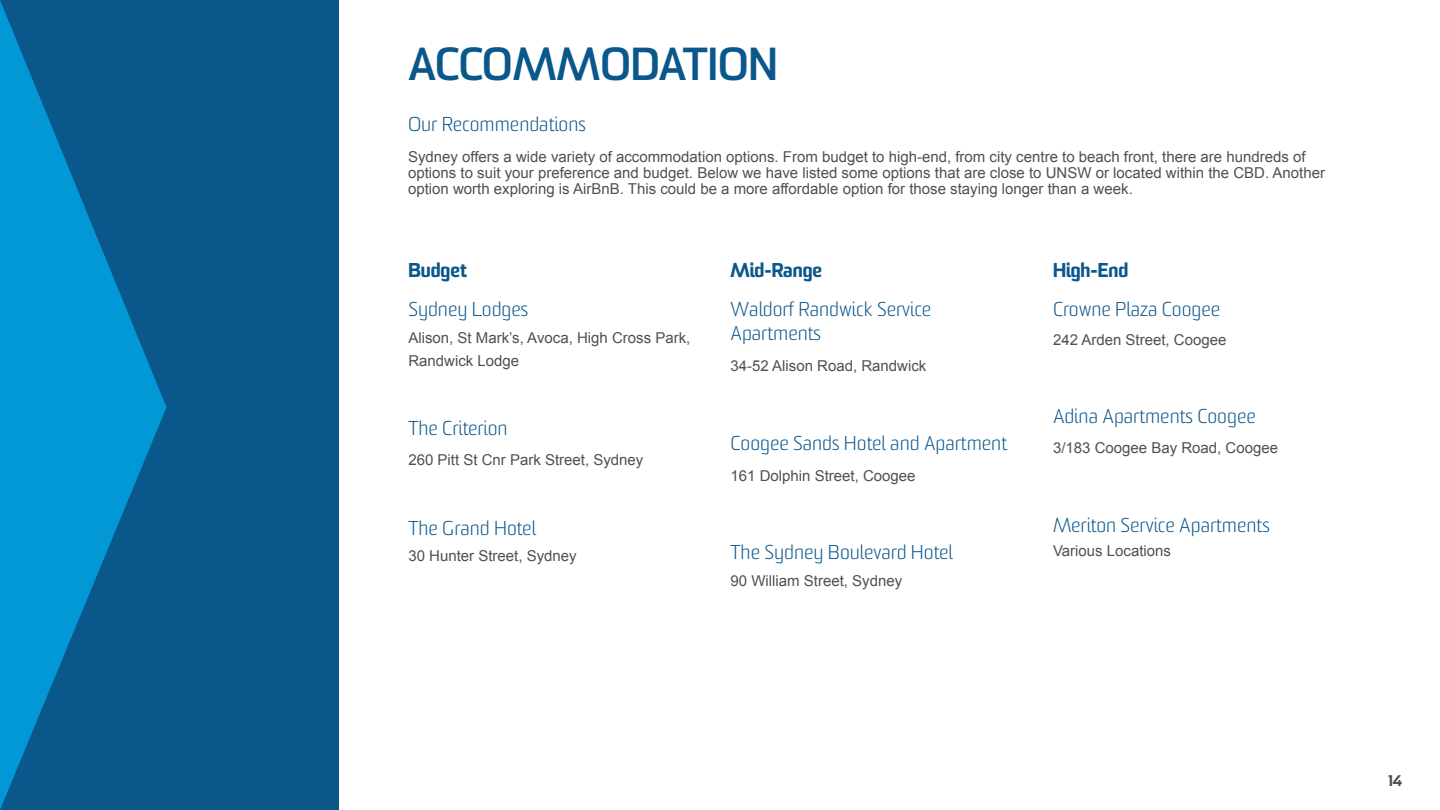
<style>
.page{position:relative;width:1440px;height:810px;background:#fff}
.page>*{position:absolute;margin:0;border:0;box-sizing:border-box;transform-origin:0 0}
.t1{font:700 45px "Sommet";color:#0a578c}
.t2{font:300 19.5px/23.4px "Sommet";color:#0a578c}
.t3{font:900 19.5px "Sommet";color:#0a578c}
.t4{font:15px/15.8px "Arial";color:#505050}
.t5{font:900 15px "Sommet";color:#505050}
</style>
<div class="page">
<div style="left:0;top:0;width:339px;height:810px;background:#0a578c"></div>
<svg style="left:0;top:0;width:166px;height:810px"></svg>
<h1 class="t1" style="left:408px;top:36px;width:371px">ACCOMMODATION</h1>
<h2 class="t2" style="left:408px;top:113px;width:179px">Our Recommendations</h2>
<p class="t4" style="left:408px;top:149px;width:919px">Sydney offers a wide variety of accommodation options. From budget to high-end, from city centre to beach front, there are hundreds of options to suit your preference and budget. Below we have listed some options that are close to UNSW or located within the CBD. Another option worth exploring is AirBnB. This could be a more affordable option for those staying longer than a week.</p>
<h2 class="t3" style="left:408px;top:258px;width:60px">Budget</h2>
<h2 class="t2" style="left:408px;top:298px;width:121px">Sydney Lodges</h2>
<p class="t4" style="left:408px;top:326px;width:284px;line-height:23.4px">Alison, St Mark’s, Avoca, High Cross Park,<br>Randwick Lodge</p>
<h2 class="t2" style="left:408px;top:417px;width:101px">The Criterion</h2>
<p class="t4" style="left:408px;top:452px;width:237px">260 Pitt St Cnr Park Street, Sydney</p>
<h2 class="t2" style="left:408px;top:517px;width:129px">The Grand Hotel</h2>
<p class="t4" style="left:408px;top:548px;width:170px">30 Hunter Street, Sydney</p>
<h2 class="t3" style="left:730px;top:258px;width:93px">Mid-Range</h2>
<h2 class="t2" style="left:730px;top:298px;width:202px">Waldorf Randwick Service<br>Apartments</h2>
<p class="t4" style="left:730px;top:358px;width:197px">34-52 Alison Road, Randwick</p>
<h2 class="t2" style="left:730px;top:432px;width:278px">Coogee Sands Hotel and Apartment</h2>
<p class="t4" style="left:730px;top:468px;width:187px">161 Dolphin Street, Coogee</p>
<h2 class="t2" style="left:730px;top:541px;width:224px">The Sydney Boulevard Hotel</h2>
<p class="t4" style="left:730px;top:573px;width:173px">90 William Street, Sydney</p>
<h2 class="t3" style="left:1053px;top:258px;width:77px">High-End</h2>
<h2 class="t2" style="left:1053px;top:298px;width:169px">Crowne Plaza Coogee</h2>
<p class="t4" style="left:1053px;top:332px;width:175px">242 Arden Street, Coogee</p>
<h2 class="t2" style="left:1053px;top:405px;width:204px">Adina Apartments Coogee</h2>
<p class="t4" style="left:1053px;top:440px;width:227px">3/183 Coogee Bay Road, Coogee</p>
<h2 class="t2" style="left:1053px;top:514px;width:218px">Meriton Service Apartments</h2>
<p class="t4" style="left:1053px;top:543px;width:120px">Various Locations</p>
<p class="t5" style="left:1388px;top:771px;width:16px">14</p>
</div>
